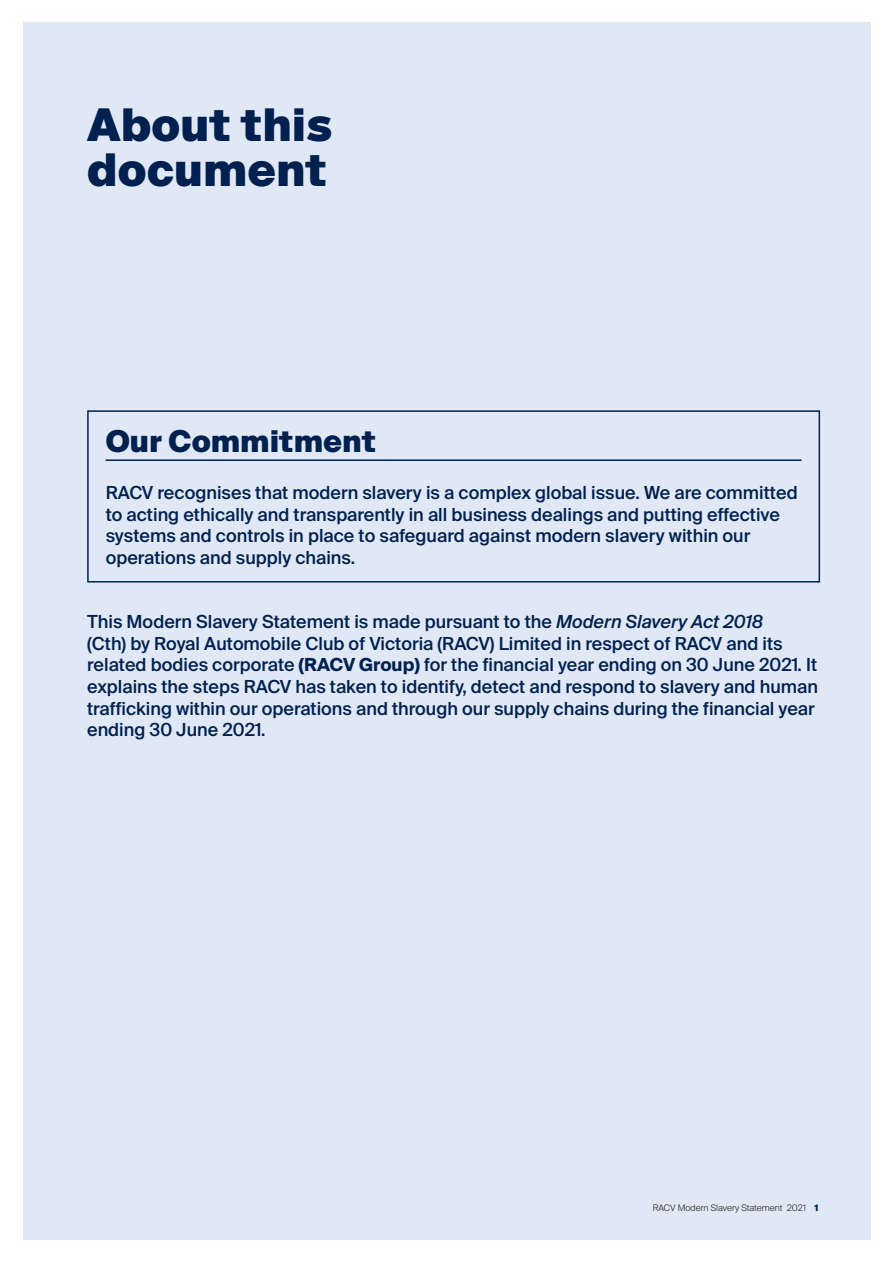
<style>
.page{position:relative;width:893px;height:1263px;background:#fff}
.page>*{position:absolute;margin:0;border:0;box-sizing:border-box;transform-origin:0 0}
.Section_Heading{font:900 45px/45px "Suisse Intl";color:#00214f}
.Subsection_Heading{font:900 30px "Suisse Intl";color:#00214f}
.Intro_Text{font:500 18px/21.6px "Suisse Intl";color:#00214f}
.Discription___Number{font:300 9px "Suisse Intl";color:#231f20}
.s1{font-style:italic}
.s2{font-weight:700}
.s3{font-weight:900;color:#00214f}
</style>
<div class="page">
<div style="left:23px;top:22px;width:847px;height:1218px;background:#e1e8f5"></div>
<hr style="left:106px;top:459px;width:695px;height:2px;background:#00214f">
<div style="left:87px;top:410px;width:733px;height:172px;border:2px solid #00214f"></div>
<p class="Section_Heading" style="left:87px;top:103px;width:247px">About this document</p>
<p class="Subsection_Heading" style="left:106px;top:424px;width:272px">Our Commitment</p>
<p class="Intro_Text" style="left:106px;top:482px;width:693px">RACV recognises that modern slavery is a complex global issue. We are committed to acting ethically and transparently in all business dealings and putting effective systems and controls in place to safeguard against modern slavery within our operations and supply chains.</p>
<p class="Intro_Text" style="left:87px;top:611px;width:732px">This Modern Slavery Statement is made pursuant to the <span class="s1">Modern Slavery Act 2018<br></span>(Cth) by Royal Automobile Club of Victoria (RACV) Limited in respect of RACV and its related bodies corporate <span class="s2">(RACV Group)</span> for the financial year ending on 30 June 2021. It explains the steps RACV has taken to identify, detect and respond to slavery and human trafficking within our operations and through our supply chains during the financial year ending 30 June 2021.</p>
<p class="Discription___Number" style="left:653px;top:1202px;width:167px">RACV Modern Slavery Statement 2021 <span class="s3">1</span></p>
</div>
